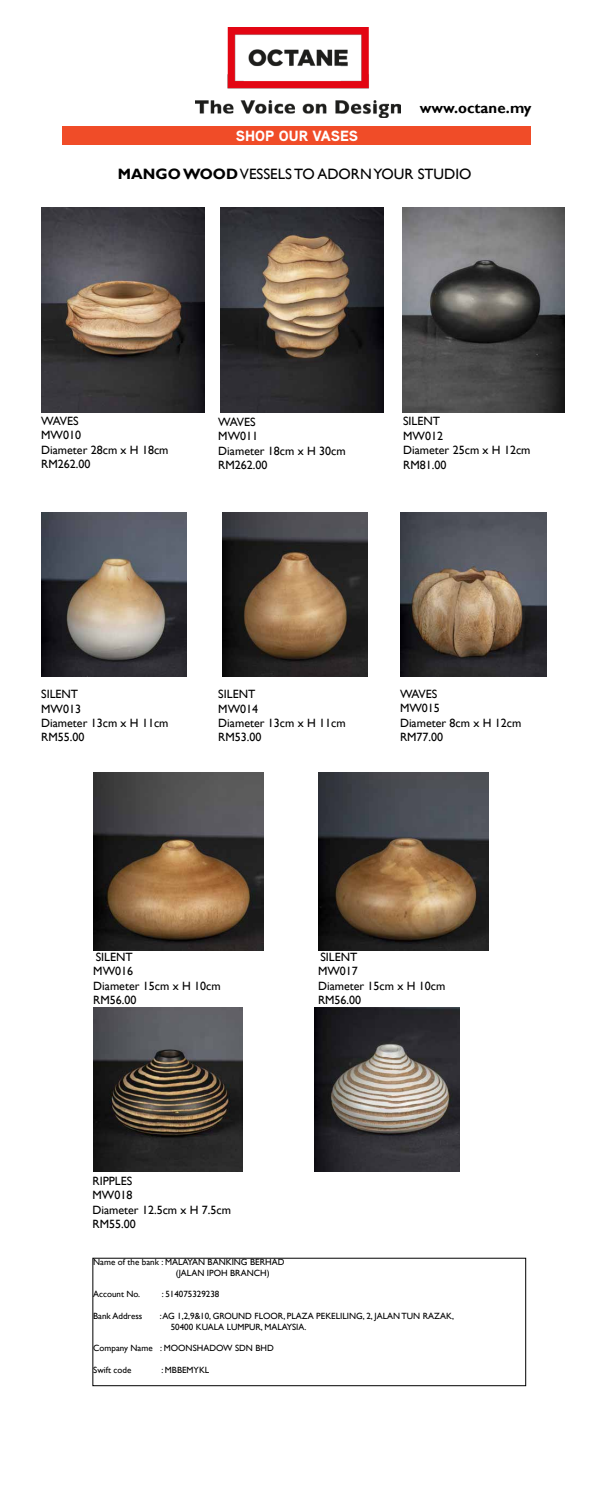
<style>
.page{position:relative;width:594px;height:1489px;background:#fff}
.page>*{position:absolute;margin:0;border:0;box-sizing:border-box;transform-origin:0 0}
.t1{font:15px "Gill Sans";color:#000}
.t2{font:700 15px "Gill Sans";color:#000}
.t3{font:900 15px "Aaux Next";color:#fff}
.t4{font:12px/14.4px "Gill Sans";color:#000}
.t5{font:9px/10.8px "Gill Sans";color:#000}
.s1{font-weight:700}
</style>
<div class="page">
<div style="left:63px;top:126px;width:468px;height:18px;background:#f04c28"></div>
<img style="left:196px;top:27px;width:204px;height:90px">
<img style="left:41px;top:207px;width:163px;height:205px">
<img style="left:220px;top:207px;width:163px;height:205px">
<img style="left:402px;top:207px;width:163px;height:205px">
<img style="left:93px;top:772px;width:170px;height:178px">
<img style="left:318px;top:772px;width:170px;height:178px">
<img style="left:41px;top:512px;width:146px;height:164px">
<img style="left:93px;top:1007px;width:149px;height:164px">
<img style="left:223px;top:512px;width:145px;height:164px">
<img style="left:314px;top:1007px;width:146px;height:164px">
<img style="left:400px;top:512px;width:146px;height:164px">
<p class="t3" style="left:236px;top:126px;width:124px">SHOP OUR VASES</p>
<p class="t2" style="left:420px;top:99px;width:113px">www.octane.my</p>
<p class="t1" style="left:118px;top:165px;width:355px"><span class="s1">MANGO WOOD</span> VESSELS TO ADORN YOUR STUDIO</p>
<p class="t4" style="left:41px;top:414px;width:129px">WAVES<br>MW010<br>Diameter 28cm x H 18cm<br>RM262.00</p>
<p class="t4" style="left:218px;top:415px;width:129px">WAVES<br>MW011<br>Diameter 18cm x H 30cm<br>RM262.00</p>
<p class="t4" style="left:403px;top:414px;width:129px">SILENT<br>MW012<br>Diameter 25cm x H 12cm<br>RM81.00</p>
<p class="t4" style="left:41px;top:687px;width:129px">SILENT<br>MW013<br>Diameter 13cm x H 11cm<br>RM55.00</p>
<p class="t4" style="left:218px;top:687px;width:129px">SILENT<br>MW014<br>Diameter 13cm x H 11cm<br>RM53.00</p>
<p class="t4" style="left:400px;top:687px;width:123px">WAVES<br>MW015<br>Diameter 8cm x H 12cm<br>RM77.00</p>
<p class="t4" style="left:93px;top:950px;width:129px">SILENT<br>MW016<br>Diameter 15cm x H 10cm<br>RM56.00</p>
<p class="t4" style="left:92px;top:1173px;width:140px">RIPPLES<br>MW018<br>Diameter 12.5cm x H 7.5cm<br>RM55.00</p>
<p class="t4" style="left:318px;top:950px;width:129px">SILENT<br>MW017<br>Diameter 15cm x H 10cm<br>RM56.00</p>
<p class="t5" style="left:176px;top:1256px;width:110px;text-indent:-83px">Name of the bank : MALAYAN BANKING BERHAD (JALAN IPOH BRANCH)</p>
<p class="t5" style="left:93px;top:1288px;width:49px">Account No.</p>
<p class="t5" style="left:162px;top:1288px;width:59px">: 514075329238</p>
<p class="t5" style="left:93px;top:1310px;width:51px">Bank Address</p>
<p class="t5" style="left:171px;top:1310px;width:285px;text-indent:-11px">: AG 1,2,9&amp;10, GROUND FLOOR, PLAZA PEKELILING, 2, JALAN TUN RAZAK,<br>50400 KUALA LUMPUR, MALAYSIA.</p>
<p class="t5" style="left:93px;top:1342px;width:182px">Company Name : MOONSHADOW SDN BHD</p>
<p class="t5" style="left:93px;top:1364px;width:40px">Swift code</p>
<p class="t5" style="left:161px;top:1364px;width:49px">: MBBEMYKL</p>
</div>
